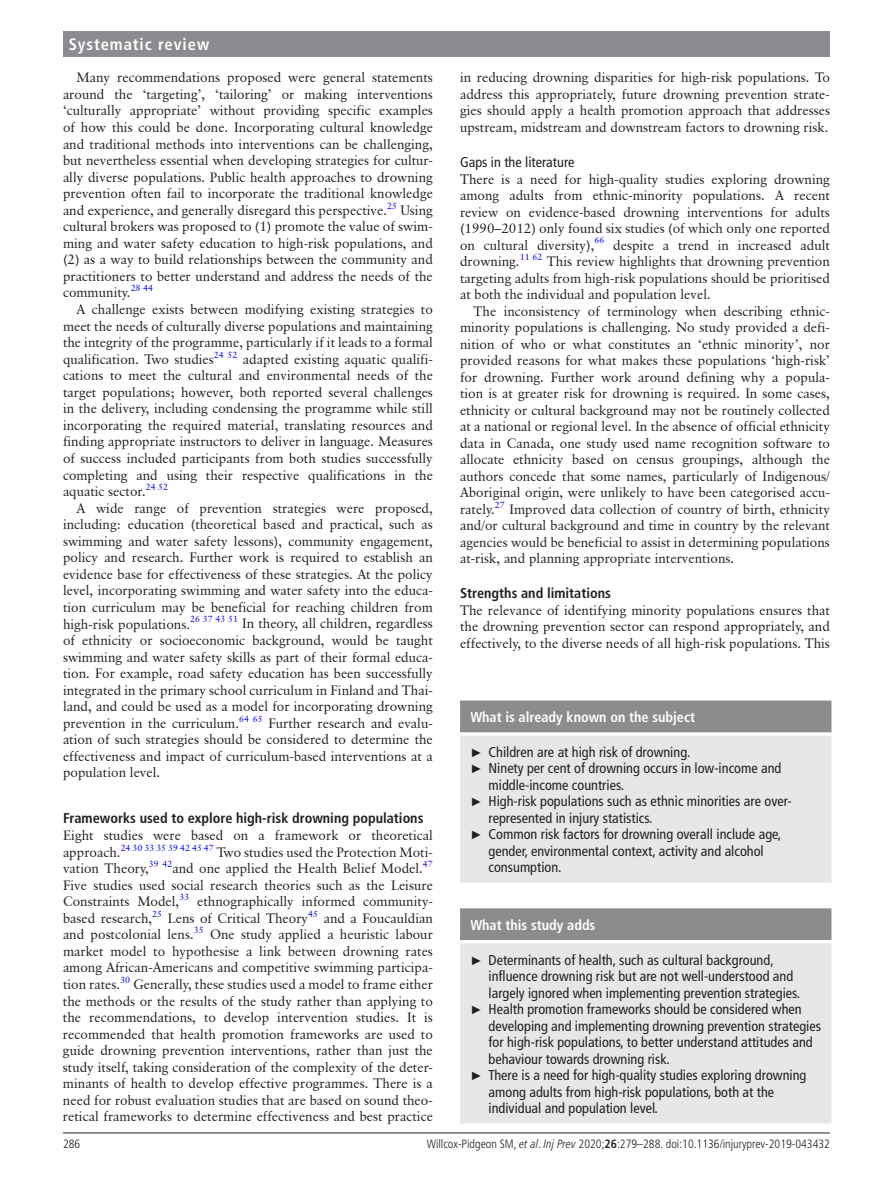
<style>
.page{position:relative;width:893px;height:1191px;background:#fff}
.page>*{position:absolute;margin:0;border:0;box-sizing:border-box;transform-origin:0 0}
.t1{font:700 condensed 16.5px "Frutiger LT Pro";letter-spacing:.055em;color:#fff}
.t2{font:condensed 14.25px "Frutiger LT Pro";color:#231f20}
.t3{font:700 condensed 14.25px "Frutiger LT Pro";color:#231f20}
.t4{font:700 condensed 14.25px "Frutiger LT Pro";color:#fff}
.t5{font:13.5px/16.5px "Classical Garamond BT";color:#231f20;text-align:justify}
.t6{font:300 condensed 12px "Frutiger LT Pro";color:#231f20}
.t7{font:9px "Classical Garamond BT";color:#00f}
.s1{font-family:"Arial";font-stretch:normal;font-size:12px}
.s2{font-style:italic}
.s3{font-weight:700}
</style>
<div class="page">
<hr style="left:63px;top:1132px;width:767px;height:1px;background:#231f20">
<div style="left:63px;top:31px;width:767px;height:25px;background:#8a8c8f"></div>
<div style="left:461px;top:701px;width:370px;height:30px;background:#8a8c8e"></div>
<div style="left:460px;top:700px;width:371px;height:32px;border:2px solid #8a8c8e"></div>
<div style="left:461px;top:736px;width:370px;height:146px;background:#e7e7e7"></div>
<div style="left:460px;top:735px;width:371px;height:148px;border:2px solid #e7e7e7"></div>
<div style="left:461px;top:909px;width:370px;height:30px;background:#8a8c8e"></div>
<div style="left:460px;top:908px;width:371px;height:32px;border:2px solid #8a8c8e"></div>
<div style="left:461px;top:944px;width:370px;height:178px;background:#e7e7e7"></div>
<div style="left:460px;top:943px;width:371px;height:180px;border:2px solid #e7e7e7"></div>
<p class="t1" style="left:69px;top:34px;width:142px">Systematic review</p>
<p class="t5" style="left:63px;top:69px;width:371px;text-indent:14px">Many recommendations proposed were general statements around the ‘targeting’, ‘tailoring’ or making interventions ‘culturally appropriate’ without providing specific examples of how this could be done. Incorporating cultural knowledge and traditional methods into interventions can be challenging, but nevertheless essential when developing strategies for cultur&shy;ally diverse populations. Public health approaches to drowning prevention often fail to incorporate the traditional knowledge and experience, and generally disregard this perspective.<sup>25</sup> Using cultural brokers was proposed to (1) promote the value of swim&shy;ming and water safety education to high-risk populations, and (2) as a way to build relationships between the community and practitioners to better understand and address the needs of the community.</p>
<p class="t7" style="left:131px;top:283px;width:24px">28 44</p>
<p class="t5" style="left:63px;top:301px;width:371px;text-indent:14px">A challenge exists between modifying existing strategies to meet the needs of culturally diverse populations and maintaining the integrity of the programme, particularly if it leads to a formal qualification. Two studies<sup>24</sup> <sup>52</sup> adapted existing aquatic qualifi&shy;cations to meet the cultural and environmental needs of the target populations; however, both reported several challenges in the delivery, including condensing the programme while still incorporating the required material, translating resources and finding appropriate instructors to deliver in language. Measures of success included participants from both studies successfully completing and using their respective qualifications in the aquatic sector.</p>
<p class="t7" style="left:146px;top:481px;width:24px">24 52</p>
<p class="t5" style="left:63px;top:499px;width:371px;text-indent:14px">A wide range of prevention strategies were proposed, including: education (theoretical based and practical, such as swimming and water safety lessons), community engagement, policy and research. Further work is required to establish an evidence base for effectiveness of these strategies. At the policy level, incorporating swimming and water safety into the educa&shy;tion curriculum may be beneficial for reaching children from high-risk populations.</p>
<p class="t7" style="left:190px;top:614px;width:49px">26 37 43 51</p>
<p class="t5" style="left:63px;top:615px;width:371px;text-indent:179px">In theory, all children, regardless of ethnicity or socioeconomic background, would be taught swimming and water safety skills as part of their formal educa&shy;tion. For example, road safety education has been successfully integrated in the primary school curriculum in Finland and Thai&shy;land, and could be used as a model for incorporating drowning prevention in the curriculum.<sup>64</sup> <sup>65</sup> Further research and evalu&shy;ation of such strategies should be considered to determine the effectiveness and impact of curriculum-based interventions at a population level.</p>
<p class="t3" style="left:63px;top:810px;width:362px">Frameworks used to explore high-risk drowning populations</p>
<p class="t5" style="left:63px;top:827px;width:371px">Eight studies were based on a framework or theoretical approach.<sup>24</sup> <sup>30</sup> <sup>33</sup> <sup>35</sup> <sup>39</sup> <sup>42</sup> <sup>45</sup> <sup>47</sup> Two studies used the Protection Moti&shy;vation Theory,<sup>39</sup> <sup>42</sup>and one applied the Health Belief Model.<sup>47<br></sup>Five studies used social research theories such as the Leisure Constraints Model,</p>
<p class="t7" style="left:179px;top:891px;width:11px">33</p>
<p class="t5" style="left:197px;top:893px;width:237px">ethnographically informed community-</p>
<p class="t5" style="left:63px;top:909px;width:91px">based research,</p>
<p class="t7" style="left:152px;top:908px;width:11px">25</p>
<p class="t5" style="left:168px;top:909px;width:142px">Lens of Critical Theory</p>
<p class="t7" style="left:308px;top:908px;width:11px">45</p>
<p class="t5" style="left:324px;top:909px;width:111px">and a Foucauldian</p>
<p class="t5" style="left:63px;top:926px;width:132px">and postcolonial lens.</p>
<p class="t7" style="left:194px;top:924px;width:11px">35</p>
<p class="t5" style="left:63px;top:926px;width:371px;text-indent:147px">One study applied a heuristic labour market model to hypothesise a link between drowning rates among African-Americans and competitive swimming participa&shy;tion rates.</p>
<p class="t7" style="left:120px;top:974px;width:11px">30</p>
<p class="t5" style="left:63px;top:975px;width:371px;text-indent:70px">Generally, these studies used a model to frame either the methods or the results of the study rather than applying to the recommendations, to develop intervention studies. It is recommended that health promotion frameworks are used to guide drowning prevention interventions, rather than just the study itself, taking consideration of the complexity of the deter&shy;minants of health to develop effective programmes. There is a need for robust evaluation studies that are based on sound theo&shy;retical frameworks to determine effectiveness and best practice</p>
<p class="t5" style="left:460px;top:69px;width:371px">in reducing drowning disparities for high-risk populations. To address this appropriately, future drowning prevention strate&shy;gies should apply a health promotion approach that addresses upstream, midstream and downstream factors to drowning risk.</p>
<p class="t2" style="left:460px;top:154px;width:116px">Gaps in the literature</p>
<p class="t5" style="left:460px;top:170px;width:371px">There is a need for high-quality studies exploring drowning among adults from ethnic-minority populations. A recent review on evidence-based drowning interventions for adults (1990–2012) only found six studies (of which only one reported on cultural diversity),<sup>66</sup></p>
<p class="t5" style="left:460px;top:236px;width:371px;text-indent:153px">despite a trend in increased adult drowning.<sup>11</sup> <sup>62</sup> This review highlights that drowning prevention targeting adults from high-risk populations should be prioritised at both the individual and population level.</p>
<p class="t5" style="left:460px;top:302px;width:371px;text-indent:14px">The inconsistency of terminology when describing ethnic&shy;minority populations is challenging. No study provided a defi&shy;nition of who or what constitutes an ‘ethnic minority’, nor provided reasons for what makes these populations ‘high-risk’ for drowning. Further work around defining why a popula&shy;tion is at greater risk for drowning is required. In some cases, ethnicity or cultural background may not be routinely collected at a national or regional level. In the absence of official ethnicity data in Canada, one study used name recognition software to allocate ethnicity based on census groupings, although the authors concede that some names, particularly of Indigenous/ Aboriginal origin, were unlikely to have been categorised accu&shy;rately.<sup>27</sup> Improved data collection of country of birth, ethnicity and/or cultural background and time in country by the relevant agencies would be beneficial to assist in determining populations at-risk, and planning appropriate interventions.</p>
<p class="t3" style="left:460px;top:585px;width:152px">Strengths and limitations</p>
<p class="t5" style="left:460px;top:602px;width:371px">The relevance of identifying minority populations ensures that the drowning prevention sector can respond appropriately, and effectively, to the diverse needs of all high-risk populations. This</p>
<p class="t4" style="left:471px;top:708px;width:226px">What is already known on the subject</p>
<p class="t2" style="left:471px;top:743px;width:222px"><span class="s1">►</span> Children are at high risk of drowning.</p>
<p class="t2" style="left:471px;top:760px;width:312px"><span class="s1">►</span> Ninety per cent of drowning occurs in low-income and</p>
<p class="t2" style="left:489px;top:776px;width:137px">middle-income countries.</p>
<p class="t2" style="left:471px;top:793px;width:322px"><span class="s1">►</span> High-risk populations such as ethnic minorities are over-</p>
<p class="t2" style="left:489px;top:809px;width:166px">represented in injury statistics.</p>
<p class="t2" style="left:471px;top:826px;width:312px"><span class="s1">►</span> Common risk factors for drowning overall include age,</p>
<p class="t2" style="left:489px;top:842px;width:277px">gender, environmental context, activity and alcohol</p>
<p class="t2" style="left:489px;top:859px;width:75px">consumption.</p>
<p class="t4" style="left:471px;top:916px;width:126px">What this study adds</p>
<p class="t2" style="left:471px;top:951px;width:305px"><span class="s1">►</span> Determinants of health, such as cultural background,</p>
<p class="t2" style="left:489px;top:968px;width:306px">influence drowning risk but are not well-understood and</p>
<p class="t2" style="left:489px;top:984px;width:313px">largely ignored when implementing prevention strategies.</p>
<p class="t2" style="left:471px;top:1001px;width:333px"><span class="s1">►</span> Health promotion frameworks should be considered when</p>
<p class="t2" style="left:489px;top:1017px;width:334px">developing and implementing drowning prevention strategies</p>
<p class="t2" style="left:489px;top:1034px;width:326px">for high-risk populations, to better understand attitudes and</p>
<p class="t2" style="left:489px;top:1050px;width:183px">behaviour towards drowning risk.</p>
<p class="t2" style="left:471px;top:1067px;width:337px"><span class="s1">►</span> There is a need for high-quality studies exploring drowning</p>
<p class="t2" style="left:489px;top:1083px;width:287px">among adults from high-risk populations, both at the</p>
<p class="t2" style="left:489px;top:1100px;width:171px">individual and population level.</p>
<p class="t6" style="left:63px;top:1136px;width:19px">286</p>
<p class="t6" style="left:427px;top:1136px;width:405px">Willcox-Pidgeon SM, <span class="s2">et al</span>. <span class="s2">Inj Prev</span> 2020;<span class="s3">26</span>:279–288. doi:10.1136/injuryprev-2019-043432</p>
</div>
